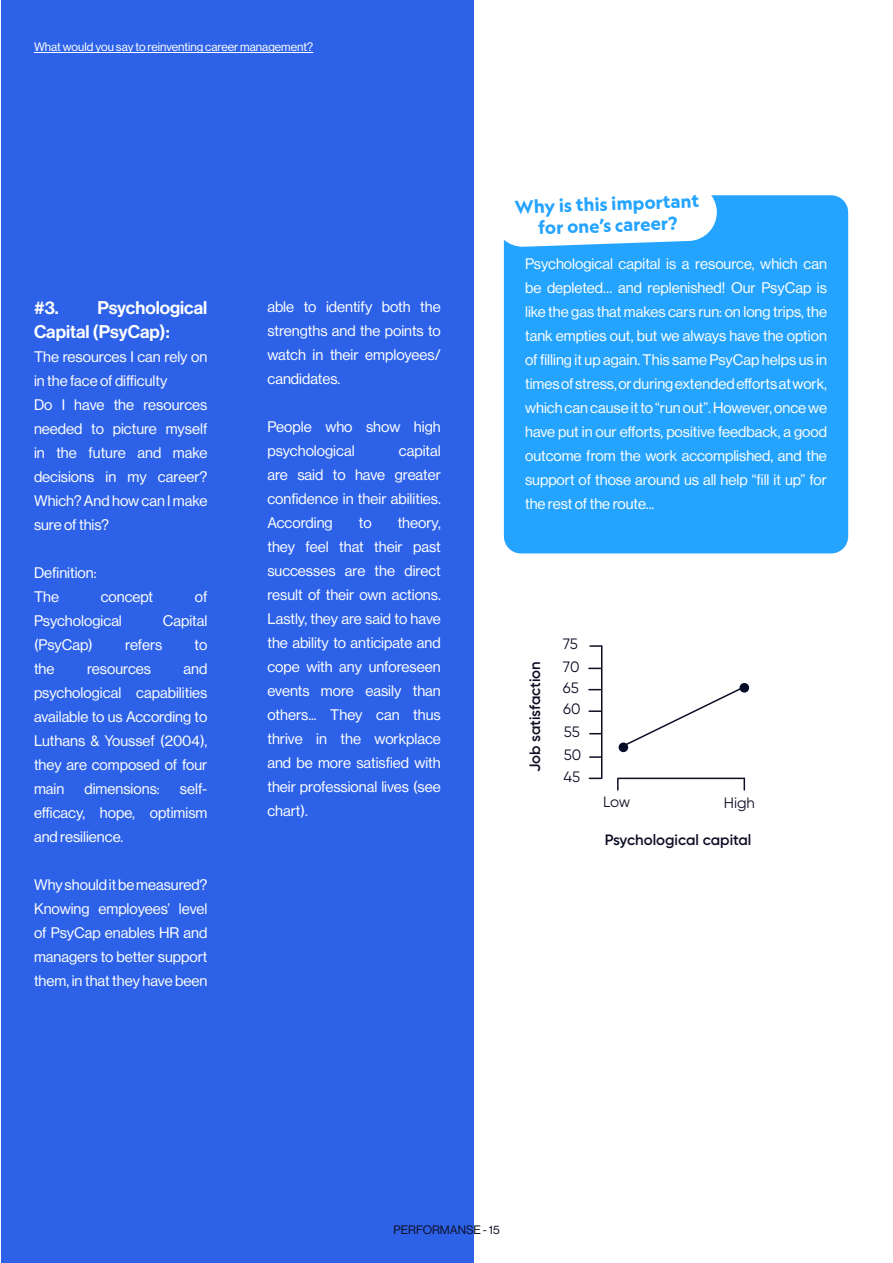
<style>
.page{position:relative;width:893px;height:1263px;background:#fff}
.page>*{position:absolute;margin:0;border:0;box-sizing:border-box;transform-origin:0 0}
.t1{font:700 18px/21.6px "Geograph";color:#25a4ff;text-align:center}
.t2{font:18px/24px "N Haas Grotesk DS Pro 65 Md";color:#fff}
.t3{font:15px/24px "N Haas Grotesk DS Pro 55 Rg";color:#fff;text-align:justify}
.t4{font:600 15px "Gilroy";color:#0d0e25}
.t5{font:15px "Gilroy";letter-spacing:-.01em;color:#0d0e25}
.t6{font:12px "N Haas Grotesk DS Pro 55 Rg";color:#fff}
.t7{font:12px "N Haas Grotesk DS Pro 55 Rg";color:#0e0f25}
</style>
<div class="page">
<div style="left:1px;top:0;width:473px;height:1263px;background:#2d62e8"></div>
<div style="left:504px;top:195px;width:344px;height:358px;background:#25a4ff;border-radius:17px"></div>
<hr style="left:601px;top:646px;width:1px;height:132px;background:#0d0e25">
<hr style="left:619px;top:778px;width:125px;height:1px;background:#0d0e25">
<svg style="left:589px;top:778px;width:12px;height:1px"></svg>
<svg style="left:590px;top:756px;width:11px;height:2px"></svg>
<svg style="left:589px;top:710px;width:12px;height:2px"></svg>
<svg style="left:589px;top:689px;width:12px;height:1px"></svg>
<svg style="left:589px;top:668px;width:12px;height:1px"></svg>
<svg style="left:590px;top:645px;width:12px;height:2px"></svg>
<svg style="left:617px;top:778px;width:2px;height:12px"></svg>
<svg style="left:744px;top:778px;width:1px;height:12px"></svg>
<div style="left:619px;top:742px;width:9px;height:10px;background:#050b28;border-radius:50%"></div>
<svg style="left:739px;top:683px;width:10px;height:10px"></svg>
<svg style="left:620px;top:685px;width:126px;height:63px"></svg>
<svg style="left:503px;top:195px;width:214px;height:52px;background:#ecf7ff"></svg>
<hr style="left:34px;top:52px;width:279px;height:1px;background:#fff">
<p class="t6" style="left:34px;top:38px;width:281px">What would you say to reinventing career management?</p>
<p class="t2" style="left:34px;top:294px;width:175px;text-indent:63px">Psychological<br>Capital (PsyCap):</p>
<p class="t3" style="left:34px;top:344px;width:175px">The resources I can rely on in the face of difficulty</p>
<p class="t3" style="left:34px;top:392px;width:175px">Do I have the resources needed to picture myself in the future and make decisions in my career?<br>Which? And how can I make sure of this?</p>
<p class="t3" style="left:34px;top:560px;width:64px">Definition:</p>
<p class="t3" style="left:34px;top:584px;width:27px">The</p>
<p class="t3" style="left:101px;top:584px;width:54px">concept</p>
<p class="t3" style="left:195px;top:584px;width:14px">of</p>
<p class="t3" style="left:34px;top:608px;width:89px">Psychological</p>
<p class="t3" style="left:163px;top:608px;width:46px">Capital</p>
<p class="t3" style="left:34px;top:632px;width:60px">(PsyCap)</p>
<p class="t3" style="left:125px;top:632px;width:39px">refers</p>
<p class="t3" style="left:195px;top:632px;width:14px">to</p>
<p class="t3" style="left:34px;top:656px;width:22px">the</p>
<p class="t3" style="left:87px;top:656px;width:66px">resources</p>
<p class="t2" style="left:34px;top:294px;width:26px">#3.</p>
<p class="t3" style="left:34px;top:656px;width:175px;text-indent:150px">and psychological capabilities available to us According to Luthans &amp; Youssef (2004), they are composed of four main</p>
<p class="t3" style="left:34px;top:776px;width:175px;text-indent:146px">self&shy;efficacy, hope, optimism and resilience.</p>
<p class="t3" style="left:34px;top:872px;width:175px">Why should it be measured?</p>
<p class="t3" style="left:34px;top:896px;width:175px">Knowing employees’ level of PsyCap enables HR and managers to better support them, in that they have been</p>
<p class="t3" style="left:84px;top:776px;width:77px">dimensions:</p>
<p class="t3" style="left:267px;top:293px;width:175px">able to identify both the strengths and the points to watch in their employees/ candidates.</p>
<p class="t3" style="left:267px;top:413px;width:175px">People who show high psychological</p>
<p class="t3" style="left:267px;top:437px;width:175px;text-indent:131px">capital are said to have greater confidence in their abilities.<br>According</p>
<p class="t3" style="left:267px;top:509px;width:175px;text-indent:130px">theory, they feel that their past successes are the direct result of their own actions.<br>Lastly, they are said to have the ability to anticipate and cope with any unforeseen events more easily than others... They can thus thrive in the workplace and be more satisfied with their professional lives (see chart).</p>
<p class="t3" style="left:359px;top:509px;width:14px">to</p>
<p class="t1" style="left:515px;top:196px;width:186px;rotate:-2deg">Why is this important for one’s career?</p>
<p class="t3" style="left:525px;top:251px;width:303px">Psychological capital is a resource, which can be depleted… and replenished! Our PsyCap is like the gas that makes cars run: on long trips, the tank empties out, but we always have the option of filling it up again. This same PsyCap helps us in times of stress, or during extended efforts at work, which can cause it to “run out”. However, once we have put in our efforts, positive feedback, a good outcome from the work accomplished, and the support of those around us all help “fill it up” for the rest of the route...</p>
<p class="t4" style="left:526px;top:772px;width:113px;rotate:-90deg">Job satisfaction</p>
<p class="t5" style="left:563px;top:635px;width:16px">75</p>
<p class="t5" style="left:563px;top:657px;width:18px">70</p>
<p class="t5" style="left:563px;top:678px;width:17px">65</p>
<p class="t5" style="left:563px;top:700px;width:19px">60</p>
<p class="t5" style="left:564px;top:722px;width:18px">55</p>
<p class="t5" style="left:564px;top:746px;width:19px">50</p>
<p class="t5" style="left:563px;top:767px;width:18px">45</p>
<p class="t5" style="left:603px;top:792px;width:29px">Low</p>
<p class="t5" style="left:724px;top:794px;width:33px">High</p>
<p class="t4" style="left:605px;top:831px;width:148px">Psychological capital</p>
<p class="t7" style="left:393px;top:1221px;width:108px">PERFORMANSE - 15</p>
</div>
